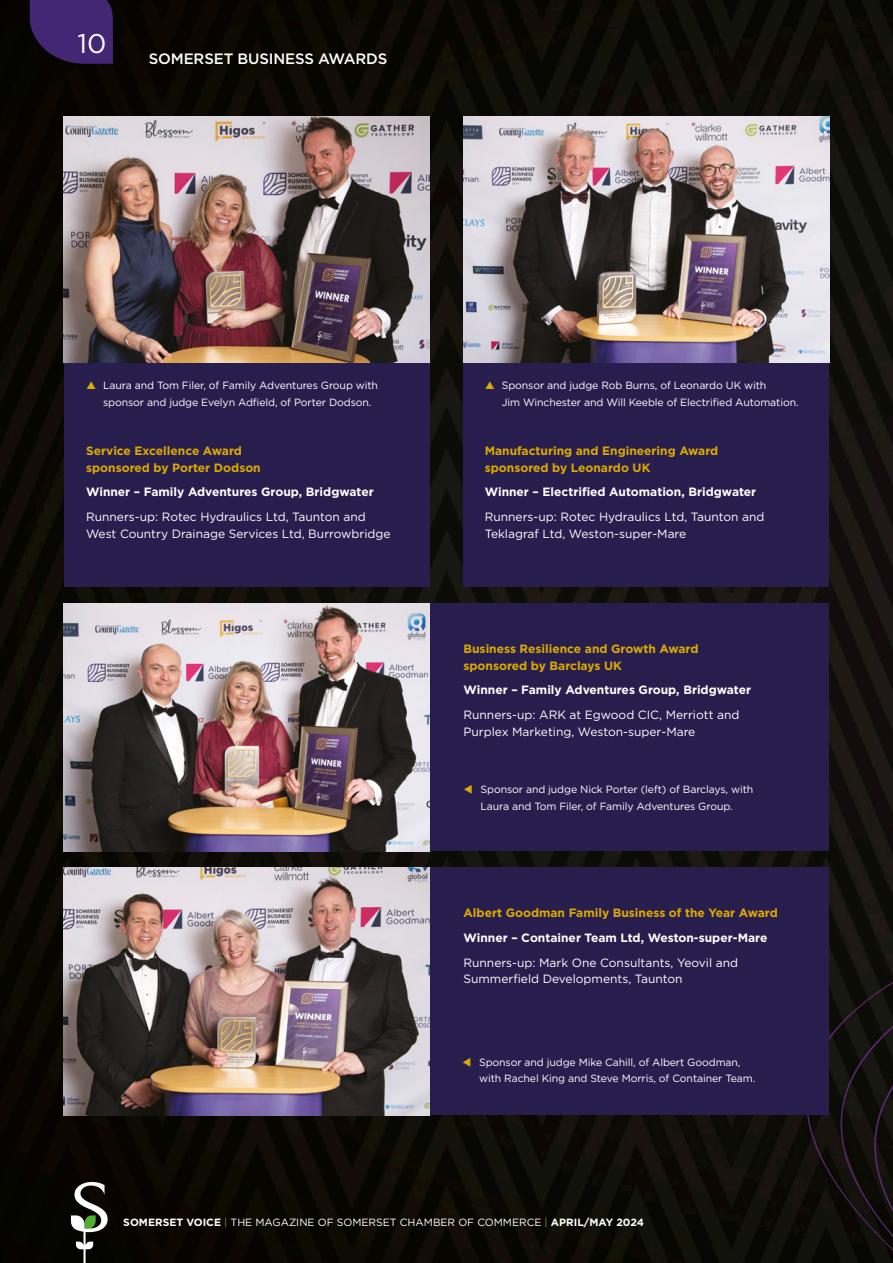
<style>
.page{position:relative;width:893px;height:1263px;background:#fff}
.page>*{position:absolute;margin:0;border:0;box-sizing:border-box;transform-origin:0 0}
.t1{font:27px "Gotham";color:#fff}
.t2{font:500 15px "Gotham";letter-spacing:-.01em;color:#fff}
.Main_text{font:12px/16.5px "Gotham";color:#fff}
.Main_text-2{font:700 12px/16.5px "Gotham";color:#dcaa00}
.Main_text-3{font:700 12px "Gotham";color:#fff}
.Pagination{font:10.5px/16.5px "Gotham";letter-spacing:-.01em;color:#fff}
.s1{font-weight:700}
.s2{color:#52ae32}
</style>
<div class="page">
<img style="left:0;top:0;width:893px;height:1263px">
<svg style="left:71px;top:1182px;width:37px;height:81px"></svg>
<svg style="left:30px;top:0;width:83px;height:64px"></svg>
<div style="left:463px;top:117px;width:366px;height:470px;background:#281e4e"></div>
<img style="left:463px;top:117px;width:366px;height:245px">
<div style="left:64px;top:117px;width:365px;height:470px;background:#281e4e"></div>
<img style="left:64px;top:117px;width:365px;height:245px">
<div style="left:64px;top:604px;width:765px;height:247px;background:#281e4e"></div>
<img style="left:64px;top:604px;width:365px;height:247px">
<div style="left:64px;top:868px;width:765px;height:247px;background:#281e4e"></div>
<img style="left:64px;top:868px;width:365px;height:247px">
<h1 class="t1" style="left:77px;top:27px;width:30px">10</h1>
<h2 class="t2" style="left:149px;top:49px;width:240px">SOMERSET BUSINESS AWARDS</h2>
<p class="Pagination" style="left:103px;top:377px;width:276px">Laura and Tom Filer, of Family Adventures Group with sponsor and judge Evelyn Adfield, of Porter Dodson.</p>
<p class="Main_text-2" style="left:86px;top:442px;width:176px">Service Excellence Award sponsored by Porter Dodson</p>
<p class="Main_text-3" style="left:86px;top:484px;width:289px">Winner – Family Adventures Group, Bridgwater</p>
<p class="Main_text" style="left:86px;top:508px;width:306px">Runners-up: Rotec Hydraulics Ltd, Taunton and<br>West Country Drainage Services Ltd, Burrowbridge</p>
<p class="Pagination" style="left:502px;top:377px;width:298px">Sponsor and judge Rob Burns, of Leonardo UK with<br>Jim Winchester and Will Keeble of Electrified Automation.</p>
<p class="Main_text-2" style="left:485px;top:442px;width:235px">Manufacturing and Engineering Award sponsored by Leonardo UK</p>
<p class="Main_text-3" style="left:485px;top:484px;width:273px">Winner – Electrified Automation, Bridgwater</p>
<p class="Main_text" style="left:485px;top:508px;width:281px">Runners-up: Rotec Hydraulics Ltd, Taunton and<br>Teklagraf Ltd, Weston-super-Mare</p>
<p class="Main_text-2" style="left:463px;top:640px;width:237px">Business Resilience and Growth Award sponsored by Barclays UK</p>
<p class="Main_text-3" style="left:463px;top:682px;width:289px">Winner – Family Adventures Group, Bridgwater</p>
<p class="Main_text" style="left:463px;top:706px;width:277px">Runners-up: ARK at Egwood CIC, Merriott and<br>Purplex Marketing, Weston-super-Mare</p>
<p class="Pagination" style="left:480px;top:781px;width:274px">Sponsor and judge Nick Porter (left) of Barclays, with<br>Laura and Tom Filer, of Family Adventures Group.</p>
<p class="Main_text-2" style="left:463px;top:904px;width:316px">Albert Goodman Family Business of the Year Award</p>
<p class="Main_text-3" style="left:463px;top:930px;width:305px">Winner – Container Team Ltd, Weston-super-Mare</p>
<p class="Main_text" style="left:463px;top:954px;width:276px">Runners-up: Mark One Consultants, Yeovil and<br>Summerfield Developments, Taunton</p>
<p class="Pagination" style="left:479px;top:1053px;width:278px">Sponsor and judge Mike Cahill, of Albert Goodman, with Rachel King and Steve Morris, of Container Team.</p>
<p class="Pagination" style="left:123px;top:1213px;width:522px"><span class="s1">SOMERSET VOICE</span> <span class="s2">|</span> THE MAGAZINE OF SOMERSET CHAMBER OF COMMERCE <span class="s2">|</span> <span class="s1">APRIL/MAY 2024</span></p>
</div>
